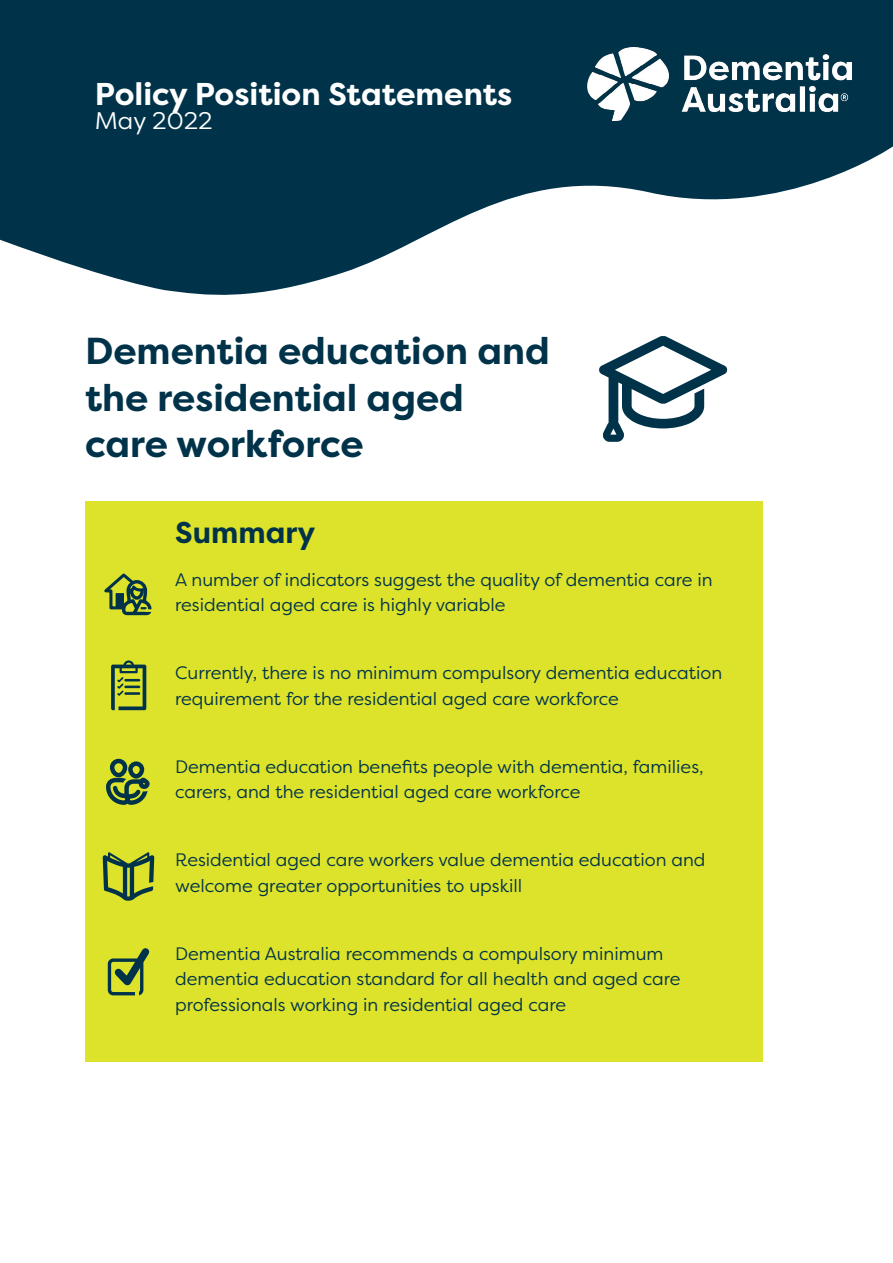
<style>
.page{position:relative;width:893px;height:1263px;background:#fff}
.page>*{position:absolute;margin:0;border:0;box-sizing:border-box;transform-origin:0 0}
.t1{font:700 37.5px/46.5px "Filson Pro";color:#003349}
.t2{font:700 31.5px "Filson Pro";color:#fff}
.t3{font:700 30px "Filson Pro";color:#003349}
.t4{font:24px "Filson Pro";color:#fff}
.t5{font:18px/25.5px "Filson Pro";color:#003349}
</style>
<div class="page">
<div style="left:85px;top:502px;width:677px;height:560px;background:#dde22b"></div>
<svg style="left:0;top:0;width:893px;height:295px;fill:#003349"></svg>
<img style="left:588px;top:48px;width:263px;height:73px">
<svg style="left:104px;top:573px;width:48px;height:43px"></svg>
<svg style="left:599px;top:336px;width:128px;height:106px"></svg>
<svg style="left:111px;top:660px;width:35px;height:50px"></svg>
<svg style="left:106px;top:758px;width:44px;height:47px"></svg>
<svg style="left:103px;top:852px;width:51px;height:49px"></svg>
<div style="left:108px;top:958px;width:35px;height:37px;border:3px solid #003349;border-radius:4px"></div>
<hr style="left:136px;top:983px;width:3px;height:14px;background:#dde22b">
<svg style="left:108px;top:948px;width:42px;height:46px"></svg>
<h2 class="t2" style="left:95px;top:74px;width:419px">Policy Position Statements</h2>
<h3 class="t4" style="left:95px;top:105px;width:119px">May 2022</h3>
<h1 class="t1" style="left:85px;top:328px;width:466px">Dementia education and the residential aged care workforce</h1>
<h3 class="t3" style="left:175px;top:514px;width:142px">Summary</h3>
<p class="t5" style="left:175px;top:566px;width:539px">A number of indicators suggest the quality of dementia care in residential aged care is highly variable</p>
<p class="t5" style="left:175px;top:660px;width:548px">Currently, there is no minimum compulsory dementia education requirement for the residential aged care workforce</p>
<p class="t5" style="left:175px;top:753px;width:530px">Dementia education benefits people with dementia, families, carers, and the residential aged care workforce</p>
<p class="t5" style="left:175px;top:847px;width:532px">Residential aged care workers value dementia education and welcome greater opportunities to upskill</p>
<p class="t5" style="left:175px;top:940px;width:507px">Dementia Australia recommends a compulsory minimum dementia education standard for all health and aged care professionals working in residential aged care</p>
</div>
